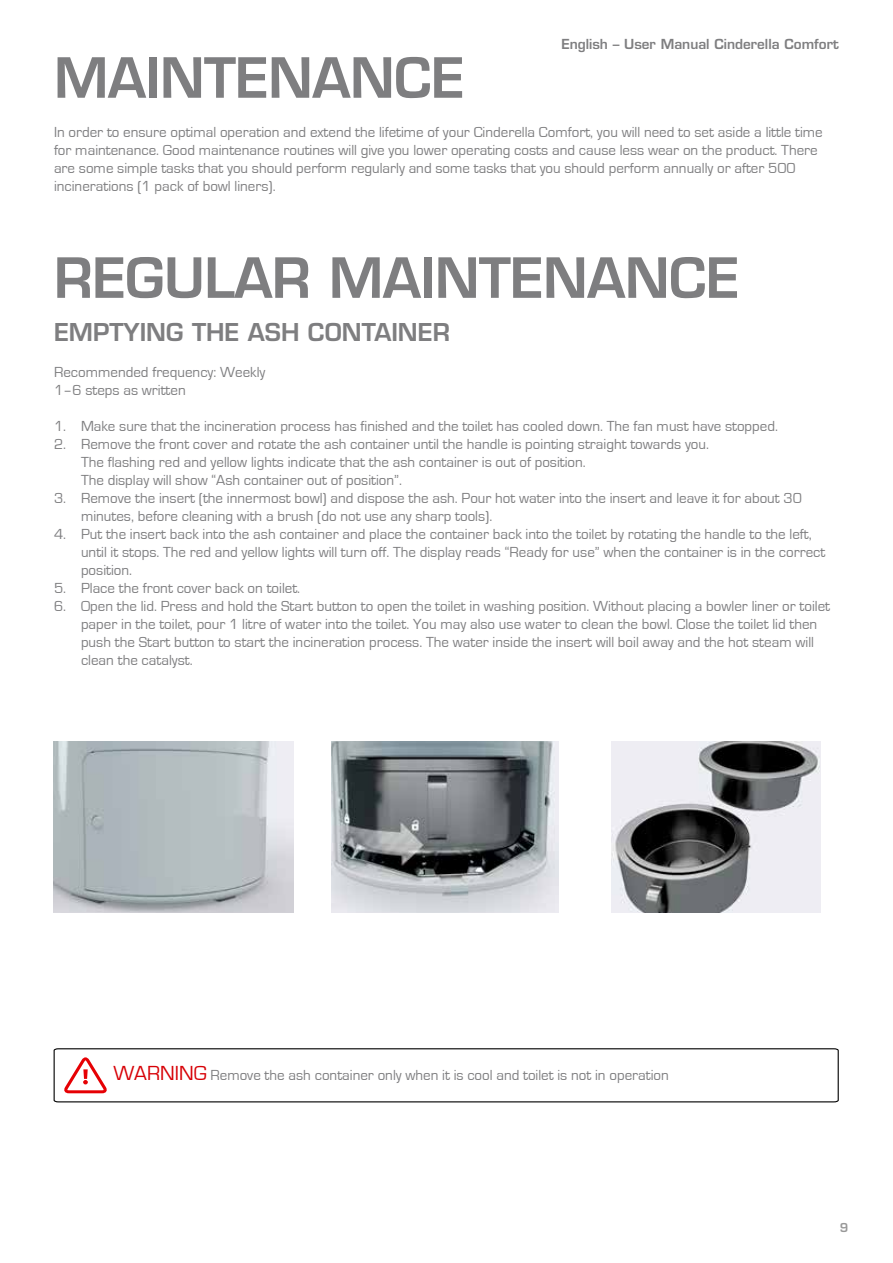
<style>
.page{position:relative;width:893px;height:1263px;background:#fff}
.page>*{position:absolute;margin:0;border:0;box-sizing:border-box;transform-origin:0 0}
.t1{font:600 54px "Eurostile";letter-spacing:-.01em;color:#7e7e80}
.t2{font:600 24px "Eurostile";color:#7e7e80}
.t3{font:15px/18px "Eurostile";color:#7e7e80}
.t4{font:600 13.5px "Eurostile";color:#7e7e80}
.t5{font:600 12px "Eurostile";color:#999}
.s1{font-size:21px;color:#d70006}
</style>
<div class="page">
<img style="left:54px;top:741px;width:240px;height:171px">
<img style="left:332px;top:741px;width:227px;height:171px">
<img style="left:612px;top:741px;width:208px;height:171px">
<svg style="left:53px;top:1048px;width:786px;height:55px"></svg>
<h1 class="t1" style="left:54px;top:44px;width:412px">MAINTENANCE</h1>
<p class="t4" style="left:561px;top:36px;width:279px">English – User Manual Cinderella Comfort</p>
<p class="t3" style="left:54px;top:124px;width:770px">In order to ensure optimal operation and extend the lifetime of your Cinderella Comfort, you will need to set aside a little time for maintenance. Good maintenance routines will give you lower operating costs and cause less wear on the product. There are some simple tasks that you should perform regularly and some tasks that you should perform annually or after 500 incinerations (1 pack of bowl liners).</p>
<h1 class="t1" style="left:54px;top:244px;width:687px">REGULAR MAINTENANCE</h1>
<h2 class="t2" style="left:54px;top:317px;width:397px">EMPTYING THE ASH CONTAINER</h2>
<p class="t3" style="left:54px;top:363px;width:213px">Recommended frequency: Weekly<br>1–6 steps as written</p>
<p class="t3" style="left:54px;top:417px;width:725px">1. Make sure that the incineration process has finished and the toilet has cooled down. The fan must have stopped.</p>
<p class="t3" style="left:81px;top:435px;width:629px;text-indent:-27px">2. Remove the front cover and rotate the ash container until the handle is pointing straight towards you.<br>The flashing red and yellow lights indicate that the ash container is out of position.<br>The display will show “Ash container out of position”.</p>
<p class="t3" style="left:81px;top:489px;width:722px;text-indent:-27px">3. Remove the insert (the innermost bowl) and dispose the ash. Pour hot water into the insert and leave it for about 30 minutes, before cleaning with a brush (do not use any sharp tools).</p>
<p class="t3" style="left:81px;top:525px;width:746px;text-indent:-27px">4. Put the insert back into the ash container and place the container back into the toilet by rotating the handle to the left, until it stops. The red and yellow lights will turn off. The display reads “Ready for use” when the container is in the correct position.</p>
<p class="t3" style="left:54px;top:579px;width:248px">5. Place the front cover back on toilet.</p>
<p class="t3" style="left:81px;top:597px;width:751px;text-indent:-27px">6. Open the lid. Press and hold the Start button to open the toilet in washing position. Without placing a bowler liner or toilet paper in the toilet, pour 1 litre of water into the toilet. You may also use water to clean the bowl. Close the toilet lid then push the Start button to start the incineration process. The water inside the insert will boil away and the hot steam will clean the catalyst.</p>
<p class="t3" style="left:113px;top:1066px;width:557px"><span class="s1">WARNING</span> Remove the ash container only when it is cool and toilet is not in operation</p>
<p class="t5" style="left:840px;top:1220px;width:10px">9</p>
</div>
